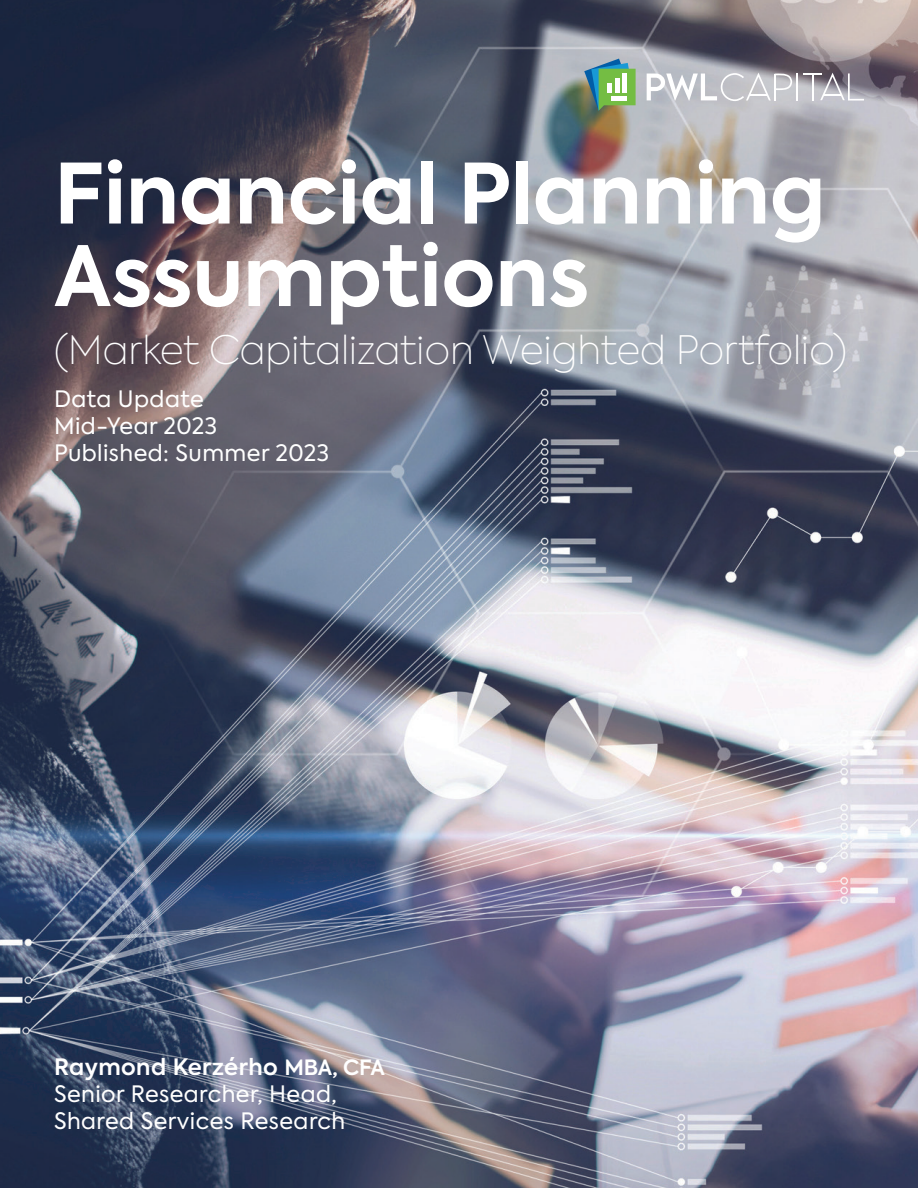
<style>
.page{position:relative;width:918px;height:1188px;background:#fff}
.page>*{position:absolute;margin:0;border:0;box-sizing:border-box;transform-origin:0 0}
.t1{font:700 82.5px/82.5px "Axiforma";color:#fff}
.t2{font:100 39px "Axiforma";color:#fff}
.t3{font:22.5px/27px "Axiforma";letter-spacing:.02em;color:#fff}
.s1{font-weight:600}
.s2{font-weight:600;font-size:21px}
</style>
<div class="page">
<img style="left:0;top:0;width:918px;height:1188px">
<svg style="left:584px;top:59px;width:52px;height:52px"></svg>
<div style="left:622px;top:74px;width:5px;height:19px;background:#fff"></div>
<hr style="left:615px;top:78px;width:4px;height:15px;background:#fff">
<div style="left:607px;top:83px;width:5px;height:10px;background:#fff"></div>
<hr style="left:612px;top:96px;width:15px;height:4px;background:#fff">
<hr style="left:796px;top:73px;width:2px;height:28px;background:#fff">
<svg style="left:647px;top:73px;width:145px;height:28px"></svg>
<svg style="left:804px;top:73px;width:60px;height:28px"></svg>
<h1 class="t1" style="left:54px;top:154px;width:773px">Financial Planning<br>Assumptions</h1>
<h2 class="t2" style="left:54px;top:325px;width:795px">(Market Capitalization Weighted Portfolio)</h2>
<p class="t3" style="left:54px;top:386px;width:277px">Data Update<br>Mid-Year 2023<br>Published: Summer 2023</p>
<p class="t3" style="left:54px;top:1054px;width:333px"><span class="s1">Raymond Kerzérho</span> <span class="s2">MBA, CFA<br></span>Senior Researcher, Head,<br>Shared Services Research</p>
</div>
